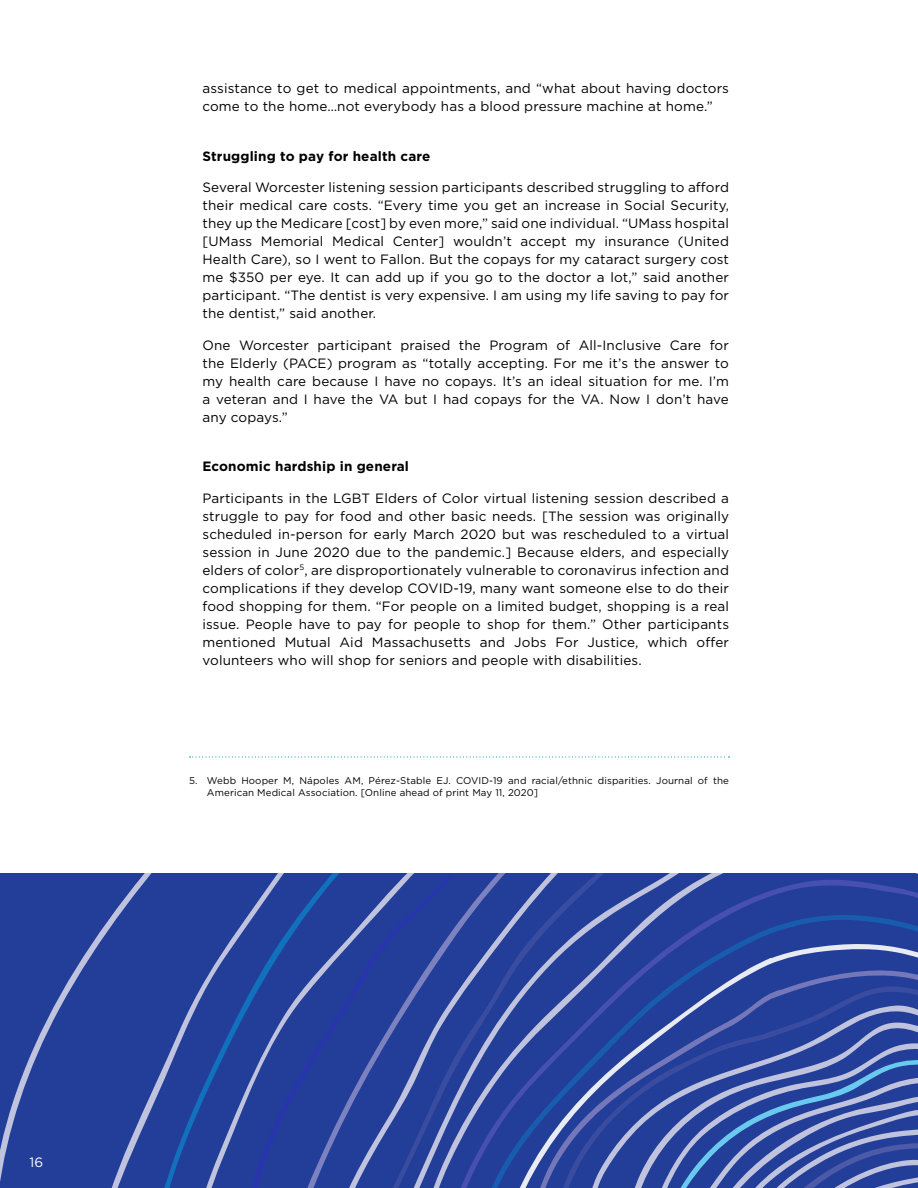
<style>
.page{position:relative;width:918px;height:1188px;background:#fff}
.page>*{position:absolute;margin:0;border:0;box-sizing:border-box;transform-origin:0 0}
.t1{font:13.5px/18px "Gotham";letter-spacing:.01em;color:#000;text-align:justify}
.t2{font:700 13.5px "Gotham";letter-spacing:.01em;color:#000}
.t3{font:13.5px "Gotham";color:#fff}
.t4{font:9.75px/11.7px "Gotham";letter-spacing:.01em;color:#000}
</style>
<div class="page">
<svg style="left:0;top:873px;width:918px;height:315px;background:#324ca0"></svg>
<svg style="left:190px;top:756px;width:539px;height:1px"></svg>
<p class="t3" style="left:29px;top:1154px;width:15px">16</p>
<p class="t1" style="left:202px;top:79px;width:528px">assistance to get to medical appointments, and “what about having doctors come to the home…not everybody has a blood pressure machine at home.”</p>
<p class="t2" style="left:202px;top:147px;width:229px">Struggling to pay for health care</p>
<p class="t1" style="left:202px;top:178px;width:528px">Several Worcester listening session participants described struggling to afford their medical care costs. “Every time you get an increase in Social Security, they up the Medicare [cost] by even more,” said one individual. “UMass hospital [UMass Memorial Medical Center] wouldn’t accept my insurance (United Health Care), so I went to Fallon. But the copays for my cataract surgery cost me $350 per eye. It can add up if you go to the doctor a lot,” said another participant. “The dentist is very expensive. I am using my life saving to pay for the dentist,” said another.</p>
<p class="t1" style="left:202px;top:336px;width:528px">One Worcester participant praised the Program of All-Inclusive Care for the Elderly (PACE) program as “totally accepting. For me it’s the answer to my health care because I have no copays. It’s an ideal situation for me. I’m a veteran and I have the VA but I had copays for the VA. Now I don’t have any copays.”</p>
<p class="t2" style="left:202px;top:458px;width:208px">Economic hardship in general</p>
<p class="t1" style="left:202px;top:489px;width:528px">Participants in the LGBT Elders of Color virtual listening session described a struggle to pay for food and other basic needs. [The session was originally scheduled in-person for early March 2020 but was rescheduled to a virtual session in June 2020 due to the pandemic.] Because elders, and especially elders of color<sup>5</sup>, are disproportionately vulnerable to coronavirus infection and complications if they develop COVID-19, many want someone else to do their food shopping for them. “For people on a limited budget, shopping is a real issue. People have to pay for people to shop for them.” Other participants mentioned Mutual Aid Massachusetts and Jobs For Justice, which offer volunteers who will shop for seniors and people with disabilities.</p>
<p class="t4" style="left:207px;top:775px;width:524px;text-indent:-18px">5. Webb Hooper M, Nápoles AM, Pérez-Stable EJ. COVID-19 and racial/ethnic disparities. Journal of the<br>American Medical Association. [Online ahead of print May 11, 2020]</p>
</div>
